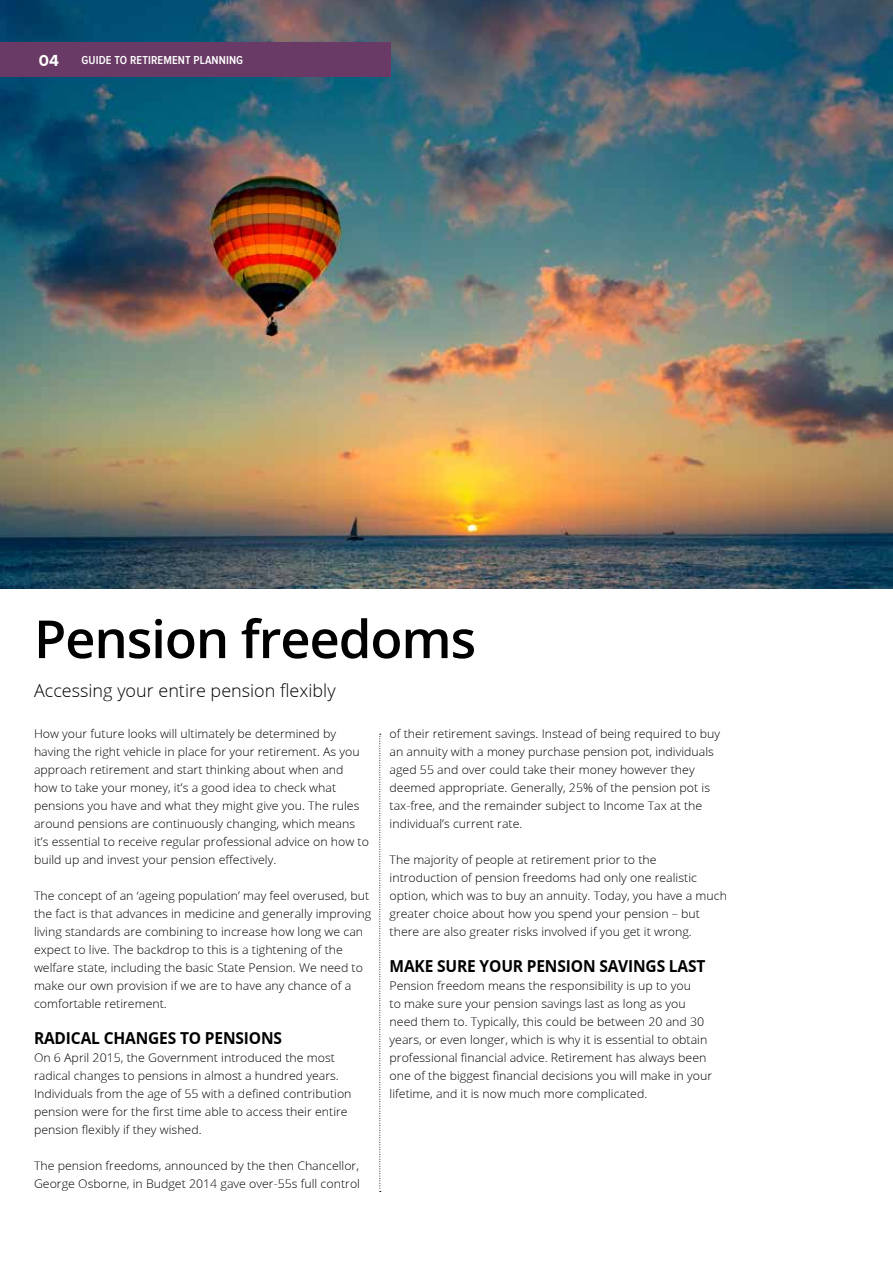
<style>
.page{position:relative;width:893px;height:1263px;background:#fff}
.page>*{position:absolute;margin:0;border:0;box-sizing:border-box;transform-origin:0 0}
.t1{font:600 52.5px "Open Sans";letter-spacing:-.02em;color:#000}
.t2{font:300 18px "Open Sans";color:#000}
.t3{font:700 16.5px "Open Sans";letter-spacing:-.01em;color:#000;scale:.94 1}
.t4{font:700 16.5px "Proxima Nova";color:#fff}
.t5{font:300 12px/18px "Open Sans";color:#000}
.t6{font:600 12px "Proxima Nova Cond";letter-spacing:.01em;color:#fff}
</style>
<div class="page">
<img style="left:0;top:0;width:893px;height:589px">
<div style="left:0;top:42px;width:390px;height:34px;background:#693a65"></div>
<svg style="left:379px;top:734px;width:2px;height:458px"></svg>
<h3 class="t4" style="left:39px;top:51px;width:22px">04</h3>
<p class="t6" style="left:82px;top:55px;width:163px">GUIDE TO RETIREMENT PLANNING</p>
<h1 class="t1" style="left:34px;top:603px;width:444px">Pension freedoms</h1>
<h2 class="t2" style="left:34px;top:678px;width:303px">Accessing your entire pension flexibly</h2>
<p class="t5" style="left:34px;top:724px;width:336px">How your future looks will ultimately be determined by having the right vehicle in place for your retirement. As you approach retirement and start thinking about when and how to take your money, it’s a good idea to check what pensions you have and what they might give you. The rules around pensions are continuously changing, which means it’s essential to receive regular professional advice on how to build up and invest your pension effectively.</p>
<p class="t5" style="left:34px;top:886px;width:339px">The concept of an ‘ageing population’ may feel overused, but the fact is that advances in medicine and generally improving living standards are combining to increase how long we can expect to live. The backdrop to this is a tightening of the welfare state, including the basic State Pension. We need to make our own provision if we are to have any chance of a comfortable retirement.</p>
<h3 class="t3" style="left:34px;top:1026px;width:265px">RADICAL CHANGES TO PENSIONS</h3>
<p class="t5" style="left:34px;top:1048px;width:319px">On 6 April 2015, the Government introduced the most radical changes to pensions in almost a hundred years.<br>Individuals from the age of 55 with a defined contribution pension were for the first time able to access their entire pension flexibly if they wished.</p>
<p class="t5" style="left:34px;top:1156px;width:327px">The pension freedoms, announced by the then Chancellor,<br>George Osborne, in Budget 2014 gave over-55s full control</p>
<p class="t5" style="left:390px;top:724px;width:332px">of their retirement savings. Instead of being required to buy an annuity with a money purchase pension pot, individuals aged 55 and over could take their money however they deemed appropriate. Generally, 25% of the pension pot is tax-free, and the remainder subject to Income Tax at the individual’s current rate.</p>
<p class="t5" style="left:390px;top:850px;width:339px">The majority of people at retirement prior to the introduction of pension freedoms had only one realistic option, which was to buy an annuity. Today, you have a much greater choice about how you spend your pension – but there are also greater risks involved if you get it wrong.</p>
<h3 class="t3" style="left:390px;top:954px;width:338px">MAKE SURE YOUR PENSION SAVINGS LAST</h3>
<p class="t5" style="left:390px;top:976px;width:324px">Pension freedom means the responsibility is up to you<br>to make sure your pension savings last as long as you need them to. Typically, this could be between 20 and 30 years, or even longer, which is why it is essential to obtain professional financial advice. Retirement has always been one of the biggest financial decisions you will make in your lifetime, and it is now much more complicated.</p>
</div>
